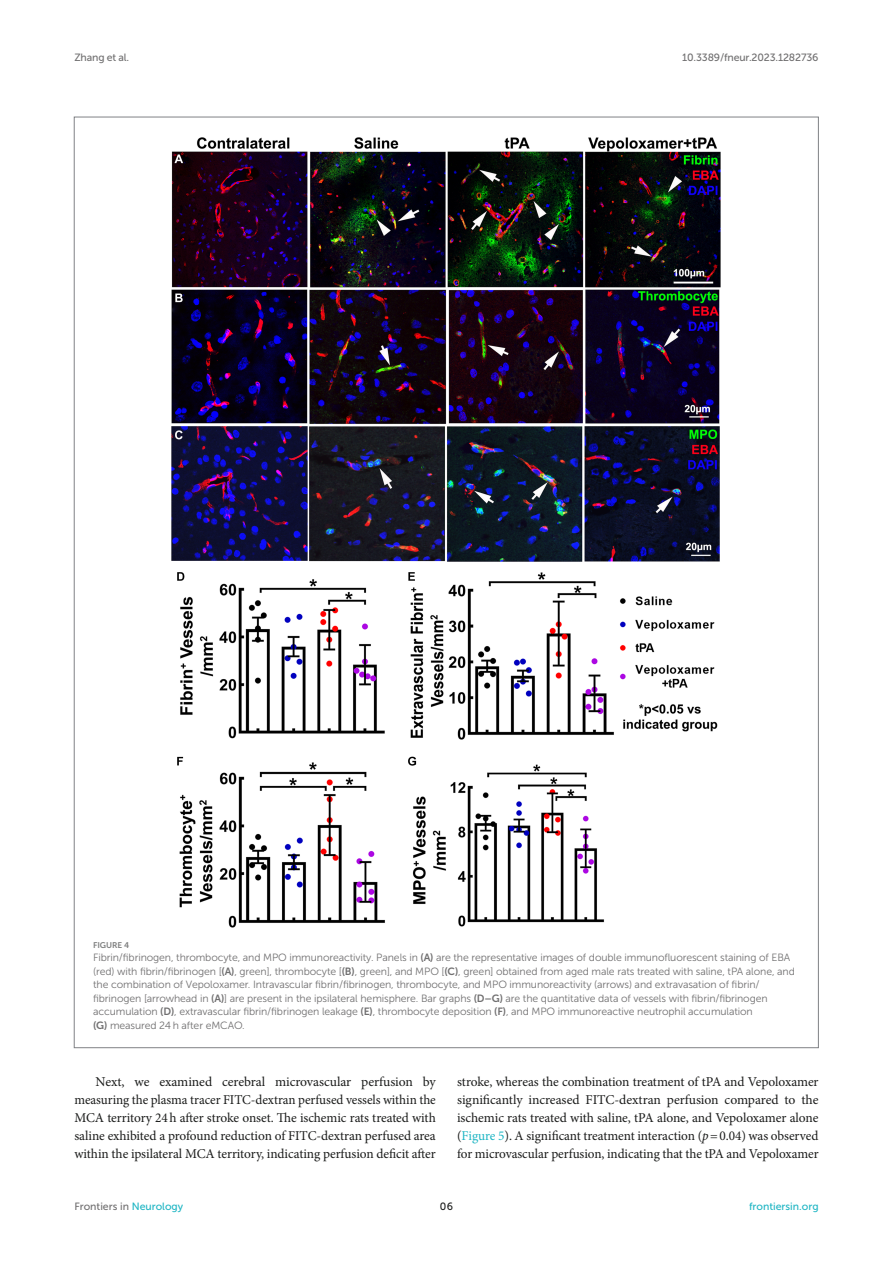
<style>
.page{position:relative;width:893px;height:1263px;background:#fff}
.page>*{position:absolute;margin:0;border:0;box-sizing:border-box;transform-origin:0 0}
.TEXT{font:13.5px/18px "Minion Pro";letter-spacing:-.005em;color:#1b1c1b;text-align:justify}
.FIG_LEG{font:10.5px/13.5px "Museo Sans 300";letter-spacing:-.01em;color:#706f70}
.t1{font:10.5px "Museo Sans 500";letter-spacing:-.015em;color:#706f70}
.t2{font:10.5px "Museo Sans 500";color:#1db5c3}
.t3{font:10.5px "Museo Sans 500";color:#1b1c1b}
.FIG_HD{font:8.25px "Museo Sans 700";letter-spacing:-.01em;color:#7e7f7f}
.s1{font-family:"Museo Sans 700"}
.s2{color:#1db5c3}
.s3{font-style:italic}
</style>
<div class="page">
<img style="left:171px;top:137px;width:550px;height:791px">
<p class="t1" style="left:74px;top:51px;width:56px">Zhang et al.</p>
<p class="t1" style="left:682px;top:51px;width:138px">10.3389/fneur.2023.1282736</p>
<p class="FIG_HD" style="left:93px;top:940px;width:37px">FIGURE 4</p>
<p class="FIG_LEG" style="left:93px;top:951px;width:703px">Fibrin/fibrinogen, thrombocyte, and MPO immunoreactivity. Panels in <span class="s1">(A)</span> are the representative images of double immunofluorescent staining of EBA (red) with fibrin/fibrinogen [<span class="s1">(A)</span>, green], thrombocyte [<span class="s1">(B)</span>, green], and MPO [<span class="s1">(C)</span>, green] obtained from aged male rats treated with saline, tPA alone, and the combination of Vepoloxamer. Intravascular fibrin/fibrinogen, thrombocyte, and MPO immunoreactivity (arrows) and extravasation of fibrin/ fibrinogen [arrowhead in <span class="s1">(A)</span>] are present in the ipsilateral hemisphere. Bar graphs <span class="s1">(D–G)</span> are the quantitative data of vessels with fibrin/fibrinogen accumulation <span class="s1">(D)</span>, extravascular fibrin/fibrinogen leakage <span class="s1">(E)</span>, thrombocyte deposition <span class="s1">(F)</span>, and MPO immunoreactive neutrophil accumulation<br><span class="s1">(G)</span> measured 24 h after eMCAO.</p>
<p class="TEXT" style="left:74px;top:1073px;width:363px;text-indent:21px">Next, we examined cerebral microvascular perfusion by measuring the plasma tracer FITC-dextran perfused vessels within the MCA territory 24h after stroke onset. The ischemic rats treated with saline exhibited a profound reduction of FITC-dextran perfused area within the ipsilateral MCA territory, indicating perfusion deficit after</p>
<p class="TEXT" style="left:457px;top:1073px;width:363px">stroke, whereas the combination treatment of tPA and Vepoloxamer significantly increased FITC-dextran perfusion compared to the ischemic rats treated with saline, tPA alone, and Vepoloxamer alone (<span class="s2">Figure 5</span>). A significant treatment interaction (<span class="s3">p</span>=0.04) was observed for microvascular perfusion, indicating that the tPA and Vepoloxamer</p>
<p class="t1" style="left:74px;top:1200px;width:110px">Frontiers in <span class="s2">Neurology</span></p>
<p class="t3" style="left:440px;top:1200px;width:15px">06</p>
<p class="t2" style="left:749px;top:1200px;width:71px">frontiersin.org</p>
</div>
